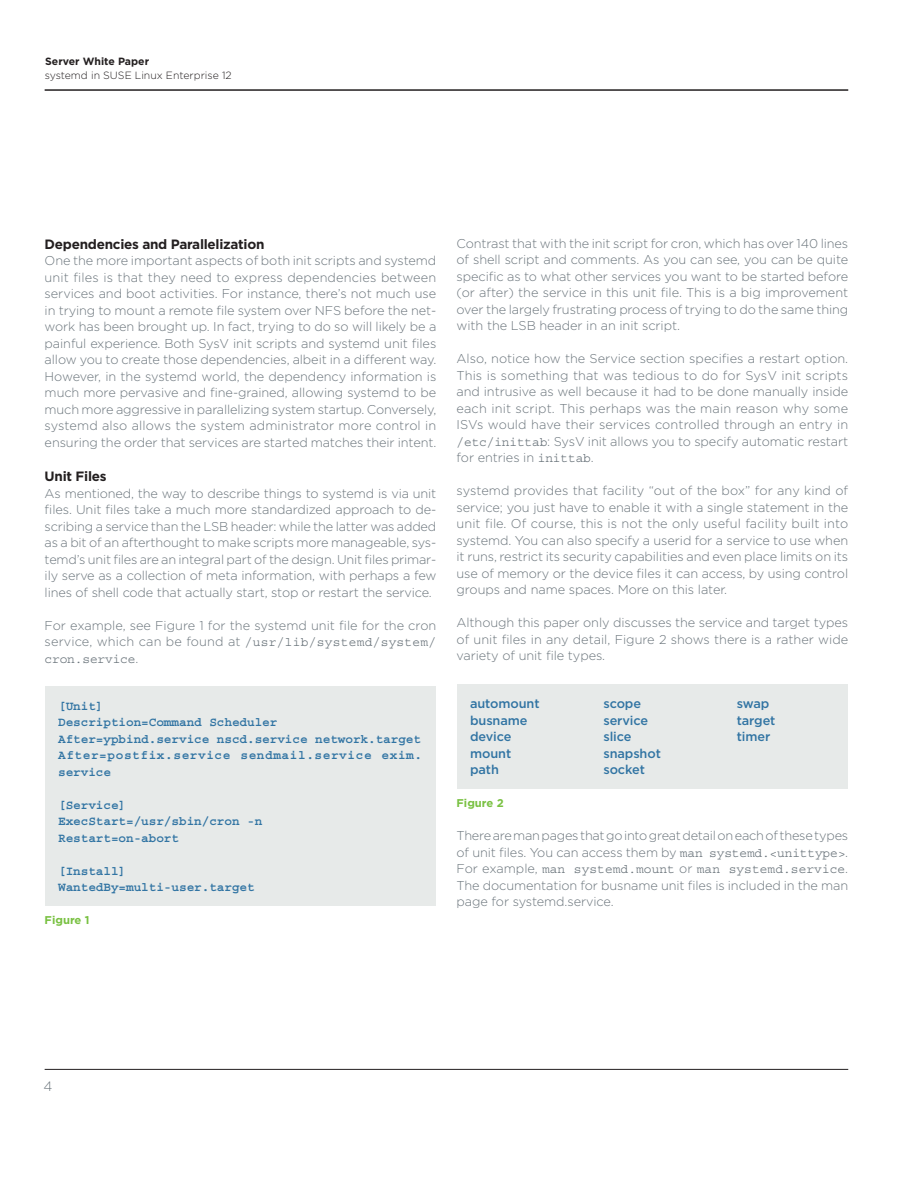
<style>
.page{position:relative;width:918px;height:1188px;background:#fff}
.page>*{position:absolute;margin:0;border:0;box-sizing:border-box;transform-origin:0 0}
.subhead_10_13{font:700 13.5px "Gotham";letter-spacing:-.02em;color:#231f20}
.t1{font:300 13.5px "Gotham";color:#6a747b}
.body_8_5_11{font:300 12.75px/16.5px "Gotham";letter-spacing:-.005em;color:#6a747b;text-align:justify}
.body1{font:300 12.75px/16.5px "Gotham";letter-spacing:-.005em;color:#6a747b;text-align:justify}
.body1-2{font:700 12.75px "Courier";letter-spacing:-.005em;color:#3174a3}
.body_8_5_11-2{font:500 12.75px "Gotham";letter-spacing:-.005em;color:#3174a3}
.body1-3{font:700 12.75px/16.5px "Courier";letter-spacing:.045em;color:#3174a3}
.subhead_10_13-green{font:700 11.25px "Gotham";color:#79c142}
.t2{font:300 10.5px "Gotham";color:#231f20}
.t3{font:700 10.5px "Gotham";color:#231f20}
.s1{font-family:"Courier";font-weight:400}
</style>
<div class="page">
<hr style="left:45px;top:1069px;width:803px;height:1px;background:#231f20">
<hr style="left:45px;top:89px;width:803px;height:2px;background:#231f20">
<div style="left:45px;top:687px;width:391px;height:219px;background:#e7eae9"></div>
<div style="left:457px;top:684px;width:391px;height:105px;background:#e7eae9"></div>
<p class="t3" style="left:45px;top:55px;width:105px">Server White Paper</p>
<p class="t2" style="left:45px;top:69px;width:189px">systemd in SUSE Linux Enterprise 12</p>
<p class="subhead_10_13" style="left:45px;top:236px;width:221px">Dependencies and Parallelization</p>
<p class="body1" style="left:45px;top:252px;width:393px;text-align:left">One the more important aspects of both init scripts and systemd unit files is that they need to express dependencies between services and boot activities. For instance, there’s not much use in trying to mount a remote file system over NFS before the net&shy;work has been brought up. In fact, trying to do so will likely be a painful experience. Both SysV init scripts and systemd unit files allow you to create those dependencies, albeit in a different way.<br>However, in the systemd world, the dependency information is much more pervasive and fine-grained, allowing systemd to be much more aggressive in parallelizing system startup. Conversely, systemd also allows the system administrator more control in ensuring the order that services are started matches their intent.</p>
<p class="subhead_10_13" style="left:45px;top:469px;width:63px">Unit Files</p>
<p class="body1" style="left:45px;top:485px;width:393px">As mentioned, the way to describe things to systemd is via unit files. Unit files take a much more standardized approach to de&shy;scribing a service than the LSB header: while the latter was added as a bit of an afterthought to make scripts more manageable, sys&shy;temd’s unit files are an integral part of the design. Unit files primar&shy;ily serve as a collection of meta information, with perhaps a few lines of shell code that actually start, stop or restart the service.</p>
<p class="body1" style="left:45px;top:617px;width:393px">For example, see Figure 1 for the systemd unit file for the cron service, which can be found at <span class="s1">/usr/lib/systemd/system/ cron.service</span>.</p>
<p class="body1-2" style="left:58px;top:700px;width:47px">[Unit]</p>
<p class="body1-2" style="left:58px;top:716px;width:221px">Description=Command Scheduler</p>
<p class="body1-2" style="left:58px;top:733px;width:365px">After=ypbind.service nscd.service network.target</p>
<p class="body1-3" style="left:58px;top:748px;width:366px">After=postfix.service sendmail.service exim. service</p>
<p class="body1-2" style="left:58px;top:799px;width:70px">[Service]</p>
<p class="body1-2" style="left:58px;top:815px;width:206px">ExecStart=/usr/sbin/cron -n</p>
<p class="body1-2" style="left:58px;top:832px;width:123px">Restart=on-abort</p>
<p class="body1-2" style="left:58px;top:865px;width:70px">[Install]</p>
<p class="body1-2" style="left:58px;top:881px;width:198px">WantedBy=multi-user.target</p>
<p class="subhead_10_13-green" style="left:45px;top:914px;width:46px">Figure 1</p>
<p class="body_8_5_11" style="left:457px;top:235px;width:393px">Contrast that with the init script for cron, which has over 140 lines of shell script and comments. As you can see, you can be quite specific as to what other services you want to be started before (or after) the service in this unit file. This is a big improvement over the largely frustrating process of trying to do the same thing with the LSB header in an init script.</p>
<p class="body_8_5_11" style="left:457px;top:350px;width:393px;text-align:left">Also, notice how the Service section specifies a restart option.<br>This is something that was tedious to do for SysV init scripts and intrusive as well because it had to be done manually inside each init script. This perhaps was the main reason why some ISVs would have their services controlled through an entry in <span class="s1">/etc/inittab</span>: SysV init allows you to specify automatic restart for entries in <span class="s1">inittab</span>.</p>
<p class="body_8_5_11" style="left:457px;top:482px;width:393px">systemd provides that facility “out of the box” for any kind of service; you just have to enable it with a single statement in the unit file. Of course, this is not the only useful facility built into systemd. You can also specify a userid for a service to use when it runs, restrict its security capabilities and even place limits on its use of memory or the device files it can access, by using control groups and name spaces. More on this later.</p>
<p class="body_8_5_11" style="left:457px;top:614px;width:393px">Although this paper only discusses the service and target types of unit files in any detail, Figure 2 shows there is a rather wide variety of unit file types.</p>
<p class="body_8_5_11-2" style="left:470px;top:697px;width:71px">automount</p>
<p class="body_8_5_11-2" style="left:470px;top:713px;width:59px">busname</p>
<p class="body_8_5_11-2" style="left:470px;top:730px;width:43px">device</p>
<p class="body_8_5_11-2" style="left:470px;top:746px;width:43px">mount</p>
<p class="body_8_5_11-2" style="left:470px;top:763px;width:30px">path</p>
<p class="subhead_10_13-green" style="left:457px;top:796px;width:49px">Figure 2</p>
<p class="body_8_5_11-2" style="left:603px;top:697px;width:39px">scope</p>
<p class="body_8_5_11-2" style="left:603px;top:713px;width:46px">service</p>
<p class="body_8_5_11-2" style="left:603px;top:730px;width:30px">slice</p>
<p class="body_8_5_11-2" style="left:603px;top:746px;width:59px">snapshot</p>
<p class="body_8_5_11-2" style="left:603px;top:763px;width:43px">socket</p>
<p class="body_8_5_11-2" style="left:737px;top:697px;width:34px">swap</p>
<p class="body_8_5_11-2" style="left:737px;top:713px;width:40px">target</p>
<p class="body_8_5_11-2" style="left:737px;top:730px;width:35px">timer</p>
<p class="body_8_5_11" style="left:457px;top:827px;width:393px;text-align:left">Therearemanpagesthatgointogreatdetailoneachof thesetypes of unit files. You can access them by <span class="s1">man systemd.&lt;unittype&gt;</span>.<br>For example, <span class="s1">man systemd.mount</span> or <span class="s1">man systemd.service</span>.<br>The documentation for busname unit files is included in the man page for systemd.service.</p>
<p class="t1" style="left:43px;top:1078px;width:10px">4</p>
</div>
